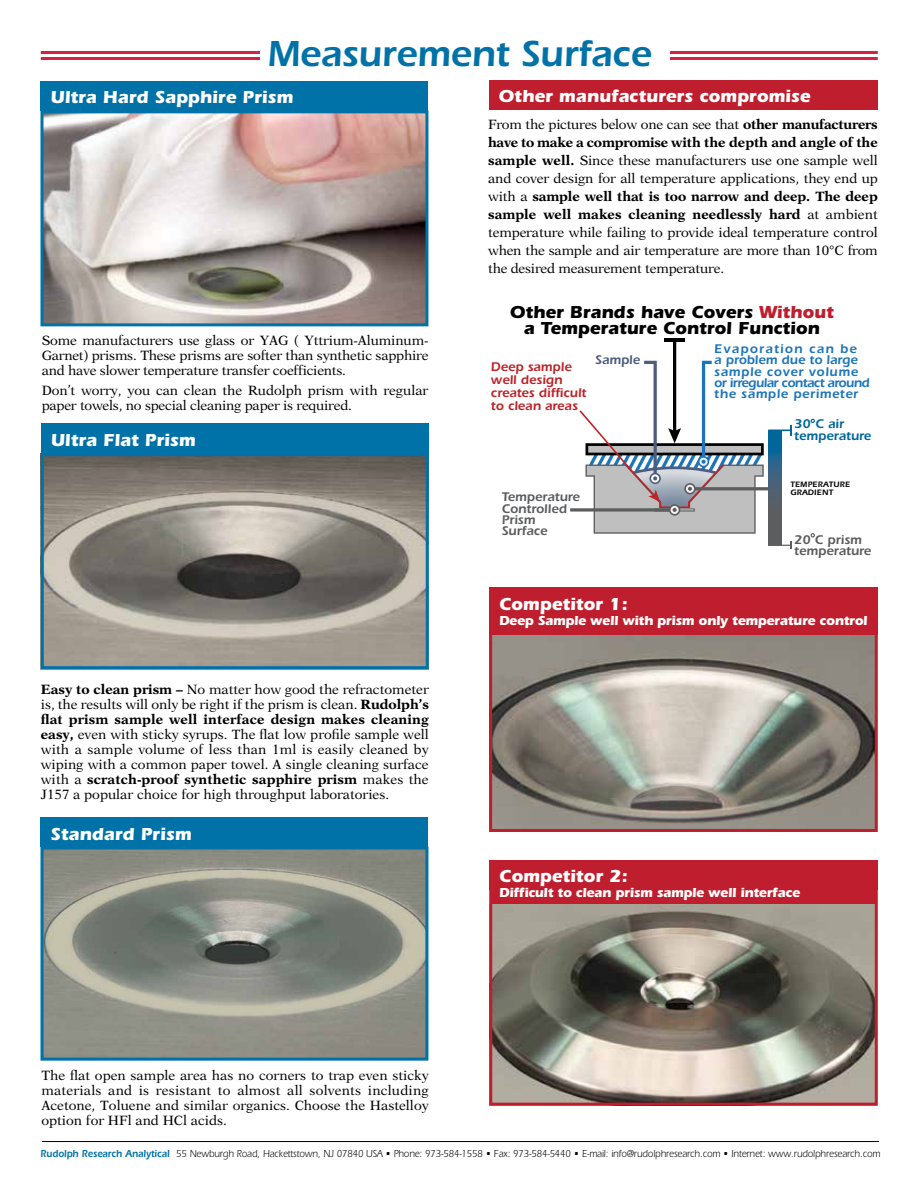
<style>
.page{position:relative;width:918px;height:1188px;background:#fff}
.page>*{position:absolute;margin:0;border:0;box-sizing:border-box;transform-origin:0 0}
.t1{font:600 37.5px "Itc Eras";letter-spacing:-.005em;color:#0072a7}
.t2{font:700 18px "Itc Eras";color:#fff}
.t3{font:700 18px/16.4px "Itc Eras";color:#010101;text-align:center}
.t4{font:13.5px/15px "New Aster";letter-spacing:-.01em;color:#000;text-align:justify}
.t5{font:700 13.5px "Itc Eras";letter-spacing:-.02em;color:#fff}
.t6{font:600 13.05px/11.4px "Itc Eras";letter-spacing:.045em;color:#1c75bc}
.t7{font:600 13.05px/11.4px "Itc Eras";color:#5c5d5f}
.t8{font:600 13.05px/13px "Itc Eras";color:#be2328}
.t9{font:600 13.05px/11.4px "Itc Eras";color:#02679a}
.t10{font:600 13.05px "Itc Eras";color:#4c5d7e}
.t11{font:10.5px "Itc Eras";letter-spacing:-.005em;color:#000;scale:.9 1}
.t12{font:600 8.1px/8.1px "Itc Eras";letter-spacing:.025em;color:#010101}
.s1{font-weight:700}
.s2{color:#be1e2d}
.s3{font-weight:600;color:#0072a7}
</style>
<div class="page">
<hr style="left:42px;top:1141px;width:837px;height:1px;background:#000">
<hr style="left:41px;top:51px;width:837px;height:3px;background:#da1f43">
<hr style="left:41px;top:57px;width:837px;height:3px;background:#da1f43">
<div style="left:260px;top:32px;width:410px;height:53px;background:#fff"></div>
<div style="left:489px;top:80px;width:389px;height:29px;background:#be1e2d"></div>
<img style="left:45px;top:457px;width:380px;height:208px">
<div style="left:41px;top:453px;width:388px;height:216px;border:3px solid #0072a7"></div>
<div style="left:41px;top:424px;width:388px;height:29px;background:#0072a7"></div>
<img style="left:45px;top:850px;width:379px;height:207px">
<div style="left:41px;top:846px;width:387px;height:215px;border:3px solid #0072a7"></div>
<div style="left:40px;top:818px;width:388px;height:29px;background:#0072a7"></div>
<img style="left:493px;top:634px;width:381px;height:194px">
<div style="left:489px;top:616px;width:389px;height:216px;border:3px solid #be1e2d"></div>
<div style="left:489px;top:587px;width:389px;height:47px;background:#be1e2d"></div>
<div style="left:491px;top:891px;width:385px;height:213px;background:#be1e2d"></div>
<img style="left:493px;top:905px;width:381px;height:197px">
<div style="left:489px;top:890px;width:389px;height:216px;border:3px solid #be1e2d"></div>
<div style="left:489px;top:860px;width:389px;height:30px;background:#be1e2d"></div>
<div style="left:40px;top:81px;width:388px;height:29px;background:#0072a7"></div>
<img style="left:44px;top:114px;width:380px;height:208px">
<div style="left:40px;top:110px;width:388px;height:216px;border:3px solid #0072a7"></div>
<svg style="left:811px;top:419px;width:4px;height:4px"></svg>
<svg style="left:811px;top:533px;width:4px;height:4px"></svg>
<hr style="left:673px;top:340px;width:3px;height:99px;background:#010101">
<hr style="left:664px;top:338px;width:21px;height:3px;background:#010101">
<svg style="left:570px;top:508px;width:8px;height:4px"></svg>
<svg style="left:768px;top:431px;width:14px;height:110px;background:#3c6179"></svg>
<svg style="left:768px;top:541px;width:24px;height:8px"></svg>
<hr style="left:694px;top:487px;width:74px;height:3px;background:#5c5d5f">
<hr style="left:768px;top:429px;width:23px;height:2px;background:#02679a">
<svg style="left:790px;top:425px;width:2px;height:11px"></svg>
<svg style="left:578px;top:359px;width:188px;height:175px"></svg>
<h1 class="t1" style="left:267px;top:32px;width:386px">Measurement Surface</h1>
<h2 class="t2" style="left:499px;top:86px;width:313px">Other manufacturers compromise</h2>
<h2 class="t2" style="left:50px;top:87px;width:244px">Ultra Hard Sapphire Prism</h2>
<p class="t4" style="left:42px;top:333px;width:388px">Some manufacturers use glass or YAG ( Yttrium-Aluminum-Garnet) prisms. These prisms are softer than synthetic sapphire and have slower temperature transfer coefficients.</p>
<p class="t4" style="left:42px;top:383px;width:388px">Don’t worry, you can clean the Rudolph prism with regular paper towels, no special cleaning paper is required.</p>
<h2 class="t2" style="left:51px;top:429px;width:146px">Ultra Flat Prism</h2>
<p class="t4" style="left:41px;top:681px;width:390px"><span class="s1">Easy to clean prism –</span> No matter how good the refractometer is, the results will only be right if the prism is clean. <span class="s1">Rudolph’s flat prism sample well interface design makes cleaning easy,</span> even with sticky syrups. The flat low profile sample well with a sample volume of less than 1ml is easily cleaned by wiping with a common paper towel. A single cleaning surface with a <span class="s1">scratch-proof synthetic sapphire prism</span> makes the J157 a popular choice for high throughput laboratories.</p>
<h2 class="t2" style="left:50px;top:823px;width:143px">Standard Prism</h2>
<p class="t4" style="left:488px;top:115px;width:391px;line-height:18px">From the pictures below one can see that <span class="s1">other manufacturers have to make a compromise with the depth and angle of the sample well.</span> Since these manufacturers use one sample well and cover design for all temperature applications, they end up with a <span class="s1">sample well that is too narrow and deep. The deep sample well makes cleaning needlessly hard</span> at ambient temperature while failing to provide ideal temperature control when the sample and air temperature are more than 10°C from the desired measurement temperature.</p>
<h2 class="t3" style="left:510px;top:304px;width:326px">Other Brands have Covers <span class="s2">Without </span>a Temperature Control Function</h2>
<p class="t10" style="left:595px;top:352px;width:46px">Sample</p>
<p class="t6" style="left:714px;top:343px;width:157px">Evaporation can be<br>a problem due to large sample cover volume or irregular contact around the sample perimeter</p>
<p class="t8" style="left:491px;top:360px;width:97px">Deep sample well design creates difficult to clean areas</p>
<p class="t7" style="left:502px;top:491px;width:80px">Temperature<br>Controlled<br>Prism<br>Surface</p>
<p class="t9" style="left:794px;top:418px;width:78px">30 C air temperature</p>
<p class="t12" style="left:790px;top:480px;width:61px">TEMPERATURE<br>GRADIENT</p>
<p class="t7" style="left:794px;top:534px;width:78px">20 C prism temperature</p>
<h2 class="t2" style="left:499px;top:593px;width:130px">Competitor 1:</h2>
<p class="t5" style="left:499px;top:612px;width:370px">Deep Sample well with prism only temperature control</p>
<h2 class="t2" style="left:499px;top:865px;width:130px">Competitor 2:</h2>
<p class="t5" style="left:499px;top:884px;width:302px">Difficult to clean prism sample well interface</p>
<p class="t4" style="left:41px;top:1068px;width:389px">The flat open sample area has no corners to trap even sticky materials and is resistant to almost all solvents including Acetone, Toluene and similar organics. Choose the Hastelloy option for HFl and HCl acids.</p>
<p class="t11" style="left:41px;top:1148px;width:935px"><span class="s3">Rudolph Research Analytical</span> 55 Newburgh Road, Hackettstown, NJ 07840 USA • Phone: 973-584-1558 • Fax: 973-584-5440 • E-mail: info@rudolphresearch.com • Internet: www.rudolphresearch.com</p>
</div>
